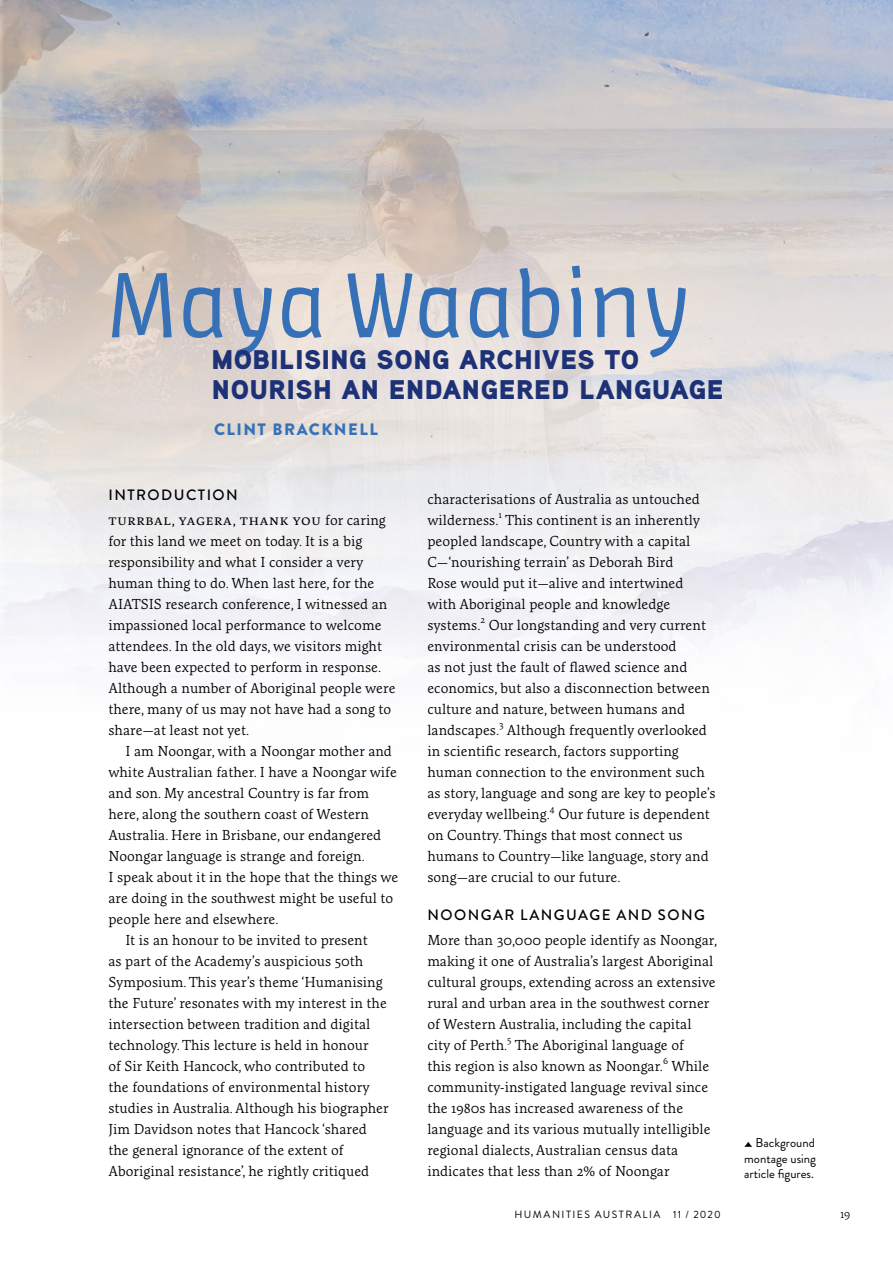
<style>
.page{position:relative;width:893px;height:1263px;background:#fff}
.page>*{position:absolute;margin:0;border:0;box-sizing:border-box;transform-origin:0 0}
.t1{font:97.5px "Amman Sans Pro";color:#3671b8}
.t2{font:900 27px/30px "Aaux Next";letter-spacing:.025em;color:#1d3176}
.Author_s_name{font:900 16.5px "Brandon Grotesque";letter-spacing:.085em;color:#3671b8}
.Subhead-01{font:500 15px "Brandon Grotesque";letter-spacing:.095em;color:#000}
.BODY{font:14.25px/21px "Artigo";color:#000}
.BODY_1st{font:14.25px/21px "Artigo";color:#000}
.Caption-main{font:12.75px/15.3px "Brandon Grotesque";color:#000;text-align:justify}
.t3{font:300 12px "Artigo";color:#000}
.Footer_Right{font:10.5px "Brandon Grotesque";letter-spacing:.135em;color:#000}
.BODY-2{font:9.6px "Artigo";color:#000}
.BODY_1st-2{font:9.6px "Artigo";color:#000}
.s1{font-style:inherit}
.s2{font-family:"Calluna";font-weight:300;font-size:13.5px}
</style>
<div class="page">
<img style="left:0;top:0;width:893px;height:656px">
<p class="t1" style="left:105px;top:243px;width:587px">Maya Waabiny</p>
<p class="t2" style="left:212px;top:344px;width:513px">MOBILISING SONG ARCHIVES TO<br>NOURISH AN ENDANGERED LANGUAGE</p>
<p class="Author_s_name" style="left:214px;top:417px;width:165px">CLINT BRACKNELL</p>
<p class="Subhead-01" style="left:109px;top:484px;width:131px">INTRODUCTION</p>
<p class="BODY_1st" style="left:108px;top:510px;width:289px"><span class="s1">Turrbal, Yagera, thank you</span> for caring for this land we meet on today. It is a big responsibility and what I consider a very human thing to do. When last here, for the AIATSIS research conference, I witnessed an impassioned local performance to welcome attendees. In the old days, we visitors might have been expected to perform in response.<br>Although a number of Aboriginal people were there, many of us may not have had a song to share—at least not yet.</p>
<p class="BODY" style="left:108px;top:741px;width:291px;text-indent:17px">I am Noongar, with a Noongar mother and white Australian father. I have a Noongar wife and son. My ancestral Country is far from here, along the southern coast of Western Australia. Here in Brisbane, our endangered Noongar language is strange and foreign.<br>I speak about it in the hope that the things we are doing in the southwest might be useful to people here and elsewhere.</p>
<p class="BODY" style="left:108px;top:930px;width:282px;text-indent:17px">It is an honour to be invited to present<br>as part of the Academy’s auspicious 50th Symposium. This year’s theme ‘Humanising the Future’ resonates with my interest in the intersection between tradition and digital technology. This lecture is held in honour<br>of Sir Keith Hancock, who contributed to the foundations of environmental history studies in Australia. Although his biographer Jim Davidson notes that Hancock ‘shared the general ignorance of the extent of Aboriginal resistance’, he rightly critiqued</p>
<p class="BODY" style="left:427px;top:489px;width:274px">characterisations of Australia as untouched wilderness.</p>
<p class="BODY-2" style="left:499px;top:509px;width:5px">1</p>
<p class="BODY" style="left:427px;top:510px;width:274px;text-indent:78px">This continent is an inherently peopled landscape, Country with a capital C—‘nourishing terrain’ as Deborah Bird Rose would put it—alive and intertwined with Aboriginal people and knowledge systems.</p>
<p class="BODY-2" style="left:480px;top:614px;width:6px">2</p>
<p class="BODY" style="left:427px;top:615px;width:284px;text-indent:61px">Our longstanding and very current environmental crisis can be understood<br>as not just the fault of flawed science and economics, but also a disconnection between culture and nature, between humans and landscapes.</p>
<p class="BODY-2" style="left:499px;top:719px;width:6px">3</p>
<p class="BODY" style="left:427px;top:720px;width:290px;text-indent:80px">Although frequently overlooked in scientific research, factors supporting human connection to the environment such as story, language and song are key to people’s everyday wellbeing.</p>
<p class="BODY-2" style="left:550px;top:803px;width:6px">4</p>
<p class="BODY" style="left:427px;top:804px;width:284px;text-indent:131px">Our future is dependent on Country. Things that most connect us humans to Country—like language, story and song—are crucial to our future.</p>
<p class="Subhead-01" style="left:427px;top:904px;width:279px">NOONGAR LANGUAGE AND SONG</p>
<p class="BODY_1st" style="left:427px;top:930px;width:291px">More than 30,000 people identify as Noongar, making it one of Australia’s largest Aboriginal cultural groups, extending across an extensive rural and urban area in the southwest corner of Western Australia, including the capital city of Perth.</p>
<p class="BODY_1st-2" style="left:507px;top:1034px;width:6px">5</p>
<p class="BODY_1st" style="left:427px;top:1035px;width:258px;text-indent:87px">The Aboriginal language of this region is also known as Noongar.</p>
<p class="BODY_1st-2" style="left:663px;top:1055px;width:7px">6</p>
<p class="BODY_1st" style="left:427px;top:1056px;width:285px;text-indent:244px">While community-instigated language revival since the 1980s has increased awareness of the language and its various mutually intelligible regional dialects, Australian census data indicates that less than 2% of Noongar</p>
<p class="Caption-main" style="left:744px;top:1135px;width:73px"><span class="s2">▲</span> Background montage using article figures.</p>
<p class="Footer_Right" style="left:514px;top:1207px;width:208px">HUMANITIES AUSTRALIA 11 / 2020</p>
<p class="t3" style="left:840px;top:1206px;width:12px">19</p>
</div>
